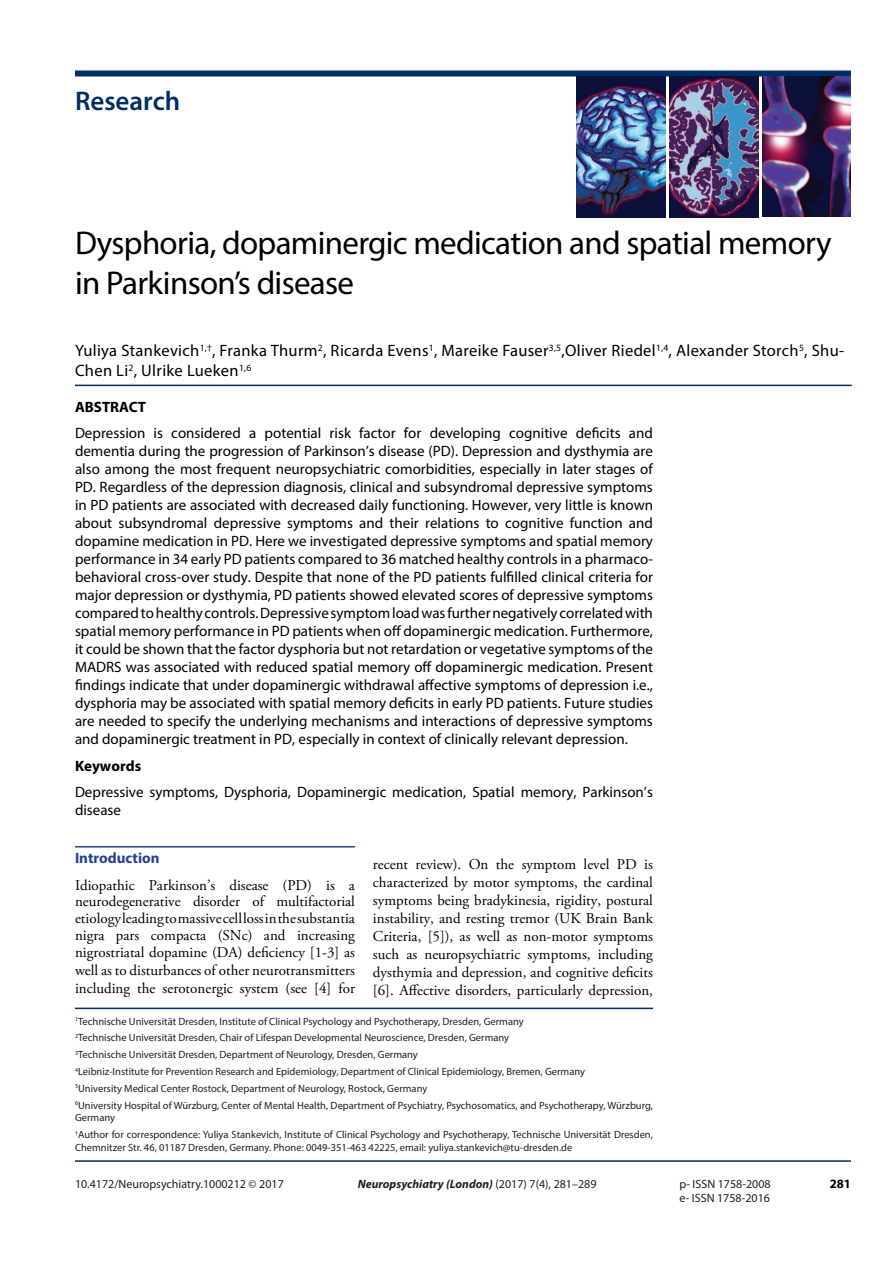
<style>
.page{position:relative;width:893px;height:1263px;background:#fff}
.page>*{position:absolute;margin:0;border:0;box-sizing:border-box;transform-origin:0 0}
.t1{font:33px/39.6px "Myriad Pro";letter-spacing:-.02em;color:#000}
.t2{font:600 27px "Myriad Pro";color:#002d62}
.t3{font:16.5px/19.8px "Myriad Pro";letter-spacing:.02em;color:#000}
.t4{font:15px/18px "Myriad Pro";color:#000;text-align:justify}
.t5{font:15px/18px "Adobe Garamond Pro";color:#000;text-align:justify}
.t6{font:700 15px "Myriad Pro";color:#000}
.t7{font:700 15px "Myriad Pro";color:#25408f}
.t8{font:700 12.75px "Myriad Pro";color:#000}
.t9{font:12px/14.4px "Myriad Pro";color:#231f20}
.t10{font:italic 700 12px "Myriad Pro";color:#231f20}
.t11{font:10.5px/16.8px "Myriad Pro";color:#231f20}
.s1{font-weight:400;font-style:normal}
</style>
<div class="page">
<div style="left:75px;top:71px;width:776px;height:6px;background:#002d62"></div>
<img style="left:576px;top:77px;width:89px;height:141px">
<img style="left:669px;top:77px;width:89px;height:140px">
<img style="left:763px;top:77px;width:88px;height:140px">
<hr style="left:75px;top:1160px;width:776px;height:2px;background:#002d62">
<hr style="left:75px;top:1007px;width:578px;height:2px;background:#002d62">
<hr style="left:75px;top:385px;width:777px;height:1px;background:#002d62">
<hr style="left:75px;top:846px;width:280px;height:1px;background:#25408f">
<h2 class="t2" style="left:75px;top:84px;width:107px">Research</h2>
<h1 class="t1" style="left:75px;top:223px;width:758px">Dysphoria, dopaminergic medication and spatial memory in Parkinson’s disease</h1>
<p class="t3" style="left:75px;top:341px;width:771px">Yuliya Stankevich<sup>1,†</sup>, Franka Thurm<sup>2</sup>, Ricarda Evens<sup>1</sup>, Mareike Fauser<sup>3,5</sup>,Oliver Riedel<sup>1,4</sup>, Alexander Storch<sup>5</sup>, Shu-<br>Chen Li<sup>2</sup>, Ulrike Lueken<sup>1,6</sup></p>
<p class="t6" style="left:75px;top:397px;width:73px">ABSTRACT</p>
<p class="t4" style="left:75px;top:424px;width:579px">Depression is considered a potential risk factor for developing cognitive deficits and dementia during the progression of Parkinson’s disease (PD). Depression and dysthymia are also among the most frequent neuropsychiatric comorbidities, especially in later stages of PD. Regardless of the depression diagnosis, clinical and subsyndromal depressive symptoms in PD patients are associated with decreased daily functioning. However, very little is known about subsyndromal depressive symptoms and their relations to cognitive function and dopamine medication in PD. Here we investigated depressive symptoms and spatial memory performance in 34 early PD patients compared to 36 matched healthy controls in a pharmaco&shy;behavioral cross-over study. Despite that none of the PD patients fulfilled clinical criteria for major depression or dysthymia, PD patients showed elevated scores of depressive symptoms compared to healthy controls. Depressive symptom load was further negatively correlated with spatial memory performance in PD patients when off dopaminergic medication. Furthermore, it could be shown that the factor dysphoria but not retardation or vegetative symptoms of the MADRS was associated with reduced spatial memory off dopaminergic medication. Present findings indicate that under dopaminergic withdrawal affective symptoms of depression i.e., dysphoria may be associated with spatial memory deficits in early PD patients. Future studies are needed to specify the underlying mechanisms and interactions of depressive symptoms and dopaminergic treatment in PD, especially in context of clinically relevant depression.</p>
<p class="t6" style="left:75px;top:756px;width:68px">Keywords</p>
<p class="t4" style="left:75px;top:783px;width:579px">Depressive symptoms, Dysphoria, Dopaminergic medication, Spatial memory, Parkinson’s disease</p>
<p class="t7" style="left:75px;top:848px;width:86px">Introduction</p>
<p class="t5" style="left:75px;top:877px;width:281px;line-height:17.2px">Idiopathic Parkinson’s disease (PD) is a neurodegenerative disorder of multifactorial etiology leading to massive cell loss in the substantia nigra pars compacta (SNc) and increasing nigrostriatal dopamine (DA) deficiency [1-3] as well as to disturbances of other neurotransmitters including the serotonergic system (see [4] for</p>
<p class="t5" style="left:373px;top:855px;width:281px">recent review). On the symptom level PD is characterized by motor symptoms, the cardinal symptoms being bradykinesia, rigidity, postural instability, and resting tremor (UK Brain Bank Criteria, [5]), as well as non-motor symptoms such as neuropsychiatric symptoms, including dysthymia and depression, and cognitive deficits [6]. Affective disorders, particularly depression,</p>
<p class="t11" style="left:75px;top:1012px;width:579px"><sup>1</sup>Technische Universität Dresden, Institute of Clinical Psychology and Psychotherapy, Dresden, Germany<br><sup>2</sup>Technische Universität Dresden, Chair of Lifespan Developmental Neuroscience, Dresden, Germany<br><sup>3</sup>Technische Universität Dresden, Department of Neurology, Dresden, Germany<br><sup>4</sup>Leibniz-Institute for Prevention Research and Epidemiology, Department of Clinical Epidemiology, Bremen, Germany<br><sup>5</sup>University Medical Center Rostock, Department of Neurology, Rostock, Germany<br><sup>6</sup>University Hospital of Würzburg, Center of Mental Health, Department of Psychiatry, Psychosomatics, and Psychotherapy, Würzburg,</p>
<p class="t11" style="left:75px;top:1109px;width:579px">Germany<br><sup>†</sup>Author for correspondence: Yuliya Stankevich, Institute of Clinical Psychology and Psychotherapy, Technische Universität Dresden,</p>
<p class="t11" style="left:75px;top:1139px;width:499px">Chemnitzer Str. 46, 01187 Dresden, Germany. Phone: 0049-351-463 42225, email: yuliya.stankevich@tu-dresden.de</p>
<p class="t9" style="left:75px;top:1176px;width:210px">10.4172/Neuropsychiatry.1000212 © 2017</p>
<p class="t9" style="left:679px;top:1176px;width:93px">p- ISSN 1758-2008 e- ISSN 1758-2016</p>
<p class="t10" style="left:358px;top:1176px;width:240px">Neuropsychiatry (London) <span class="s1">(2017) 7(4), 281–289</span></p>
<p class="t8" style="left:830px;top:1176px;width:23px">281</p>
</div>
